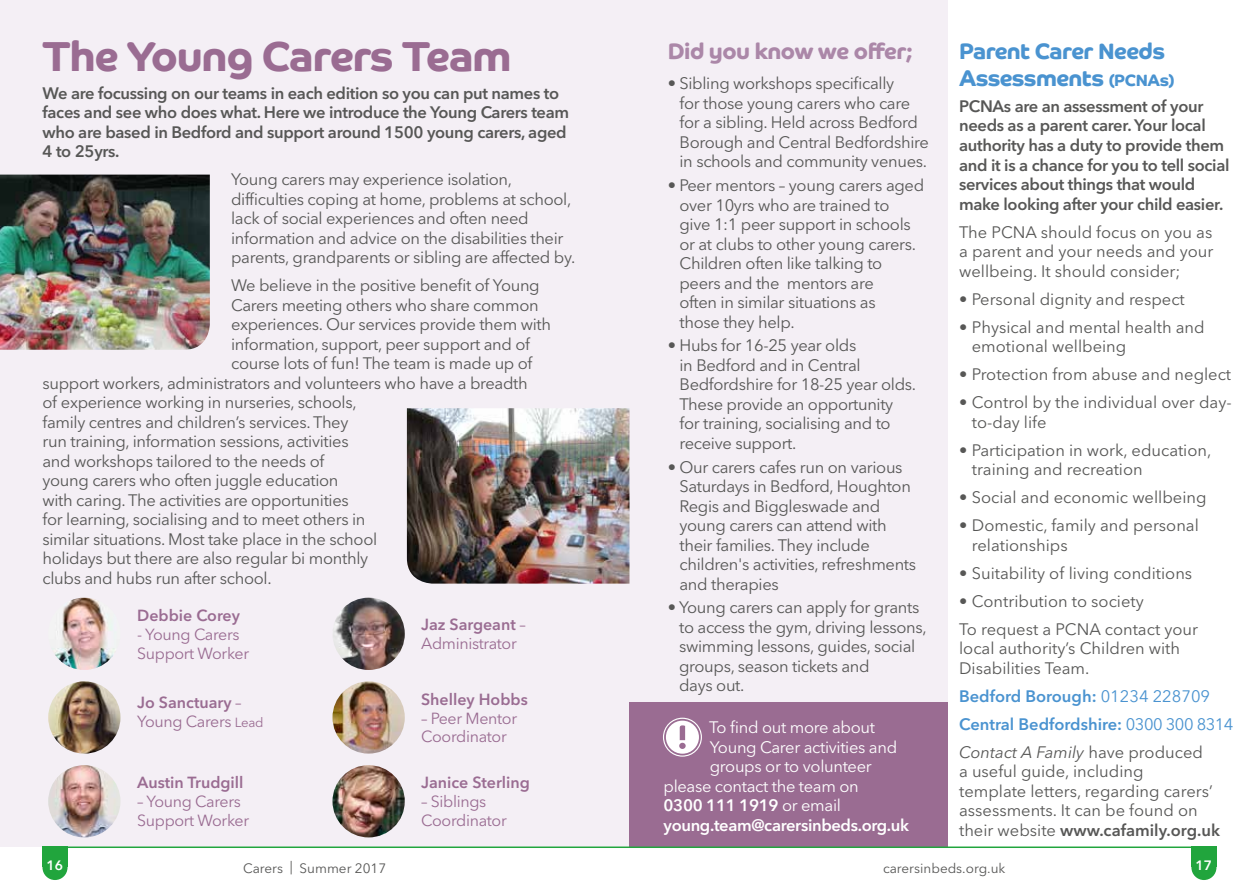
<style>
.page{position:relative;width:1259px;height:893px;background:#fff}
.page>*{position:absolute;margin:0;border:0;box-sizing:border-box;transform-origin:0 0}
.t1{font:700 42px "Co Headline W01";letter-spacing:-.02em;color:#9a6c92}
.t2{font:22.5px/27px "Co Headline Bd";letter-spacing:-.02em;color:#4a93d0}
.t3{font:22.5px "Co Headline Bd";letter-spacing:-.02em;color:#ab87a8}
.t4{font:16.5px/19.5px "Avenir Next LT Pro";letter-spacing:-.02em;color:#575756}
.t5{font:16.5px/19.5px "Avenir Next LT Pro";color:#575756}
.t6{font:600 16.5px/19.5px "Avenir Next LT Pro";letter-spacing:-.02em;color:#575756}
.t7{font:600 16.5px/28px "Avenir Next LT Pro";color:#4a93d0}
.t8{font:16.5px "Avenir Next LT Pro";letter-spacing:-.02em;color:#fff}
.t9{font:600 16.5px "Avenir Next LT Pro";letter-spacing:-.02em;color:#fff}
.t10{font:16.05px/18.9px "Avenir Next LT Pro";letter-spacing:-.02em;color:#9a6c92}
.t11{font:600 16.05px "Avenir Next LT Pro";color:#9a6c92}
.t12{font:13.5px "Avenir Next LT Pro";color:#575756}
.t13{font:600 13.5px "Avenir Next LT Pro";color:#fff}
.s1{font-weight:600}
.s2{font-size:13.2px}
.s3{font-weight:400}
.s4{font-size:16.5px}
.s5{font-weight:400;font-style:italic;color:#575756}
.s6{font-weight:400;color:#575756}
</style>
<div class="page">
<div style="left:0;top:0;width:947px;height:846px;background:#f4eff5"></div>
<div style="left:629px;top:702px;width:318px;height:144px;background:#9a6c92"></div>
<div style="left:666px;top:721px;width:33px;height:33px;background:#fff;border-radius:50%"></div>
<div style="left:663px;top:718px;width:39px;height:39px;border:1px solid #fff;border-radius:50%"></div>
<svg style="left:679px;top:725px;width:6px;height:24px"></svg>
<img style="left:0;top:175px;width:210px;height:175px">
<img style="left:407px;top:408px;width:222px;height:176px">
<img style="left:48px;top:598px;width:72px;height:72px;border-radius:36px">
<img style="left:332px;top:598px;width:73px;height:72px;border-radius:36px">
<img style="left:48px;top:681px;width:72px;height:73px;border-radius:36px">
<img style="left:332px;top:681px;width:73px;height:73px;border-radius:36px">
<img style="left:48px;top:765px;width:72px;height:72px;border-radius:36px">
<img style="left:332px;top:765px;width:73px;height:72px;border-radius:36px">
<div style="left:42px;top:847px;width:26px;height:20px;background:#21a53d"></div>
<div style="left:42px;top:855px;width:25px;height:25px;background:#21a53d;border-radius:50%"></div>
<div style="left:1191px;top:847px;width:25px;height:20px;background:#21a53d"></div>
<div style="left:1191px;top:855px;width:25px;height:25px;background:#21a53d;border-radius:50%"></div>
<hr style="left:42px;top:846px;width:1174px;height:2px;background:#21a53d">
<h1 class="t1" style="left:42px;top:32px;width:471px">The Young Carers Team</h1>
<p class="t6" style="left:42px;top:83px;width:528px">We are focussing on our teams in each edition so you can put names to faces and see who does what. Here we introduce the Young Carers team who are based in Bedford and support around 1500 young carers, aged 4 to 25yrs.</p>
<p class="t4" style="left:231px;top:170px;width:346px">Young carers may experience isolation, difficulties coping at home, problems at school, lack of social experiences and often need information and advice on the disabilities their parents, grandparents or sibling are affected by.</p>
<p class="t4" style="left:231px;top:276px;width:310px">We believe in the positive benefit of Young</p>
<p class="t4" style="left:231px;top:295px;width:309px">Carers meeting others who share common</p>
<p class="t4" style="left:231px;top:315px;width:321px">experiences. Our services provide them with</p>
<p class="t4" style="left:231px;top:334px;width:300px">information, support, peer support and of</p>
<p class="t4" style="left:231px;top:354px;width:303px">course lots of fun! The team is made up of</p>
<p class="t4" style="left:42px;top:373px;width:487px">support workers, administrators and volunteers who have a breadth</p>
<p class="t4" style="left:42px;top:393px;width:316px">of experience working in nurseries, schools,</p>
<p class="t4" style="left:42px;top:412px;width:307px">family centres and children’s services. They</p>
<p class="t4" style="left:42px;top:432px;width:308px">run training, information sessions, activities</p>
<p class="t4" style="left:42px;top:451px;width:283px">and workshops tailored to the needs of</p>
<p class="t4" style="left:42px;top:471px;width:297px">young carers who often juggle education</p>
<p class="t4" style="left:42px;top:490px;width:308px">with caring. The activities are opportunities</p>
<p class="t4" style="left:42px;top:510px;width:324px">for learning, socialising and to meet others in</p>
<p class="t4" style="left:42px;top:529px;width:336px">similar situations. Most take place in the school</p>
<p class="t4" style="left:42px;top:549px;width:327px">holidays but there are also regular bi monthly</p>
<p class="t4" style="left:42px;top:568px;width:231px">clubs and hubs run after school.</p>
<p class="t11" style="left:137px;top:606px;width:104px">Debbie Corey</p>
<p class="t10" style="left:137px;top:625px;width:113px">- Young Carers<br>Support Worker</p>
<p class="t10" style="left:421px;top:615px;width:106px"><span class="s1">Jaz Sargeant</span> –<br>Administrator</p>
<p class="t11" style="left:421px;top:689px;width:108px">Shelley Hobbs</p>
<p class="t10" style="left:421px;top:708px;width:97px">– Peer Mentor<br>Coordinator</p>
<p class="t11" style="left:137px;top:773px;width:108px">Austin Trudgill</p>
<p class="t10" style="left:137px;top:792px;width:113px">– Young Carers<br>Support Worker</p>
<p class="t10" style="left:137px;top:693px;width:128px"><span class="s1">Jo Sanctuary</span> –<br>Young Carers <span class="s2">Lead</span></p>
<p class="t11" style="left:421px;top:773px;width:110px">Janice Sterling</p>
<p class="t10" style="left:421px;top:792px;width:87px">– Siblings<br>Coordinator</p>
<h2 class="t3" style="left:668px;top:37px;width:247px">Did you know we offer;</h2>
<p class="t4" style="left:679px;top:74px;width:251px;text-indent:-12px">• Sibling workshops specifically<br>for those young carers who care for a sibling. Held across Bedford Borough and Central Bedfordshire in schools and community venues.</p>
<p class="t4" style="left:679px;top:176px;width:246px;text-indent:-12px">• Peer mentors – young carers aged over 10yrs who are trained to give 1:1 peer support in schools or at clubs to other young carers.<br>Children often like talking to peers and the mentors are<br>often in similar situations as<br>those they help.</p>
<p class="t4" style="left:679px;top:336px;width:238px;text-indent:-12px">• Hubs for 16-25 year olds<br>in Bedford and in Central<br>Bedfordshire for 18-25 year olds.<br>These provide an opportunity for training, socialising and to receive support.</p>
<p class="t4" style="left:679px;top:457px;width:238px;text-indent:-12px">• Our carers cafes run on various<br>Saturdays in Bedford, Houghton<br>Regis and Biggleswade and young carers can attend with their families. They include children's activities, refreshments and therapies</p>
<p class="t4" style="left:679px;top:598px;width:249px;text-indent:-11px">• Young carers can apply for grants to access the gym, driving lessons, swimming lessons, guides, social groups, season tickets and<br>days out.</p>
<p class="t8" style="left:709px;top:717px;width:167px">To find out more about</p>
<p class="t8" style="left:710px;top:737px;width:189px">Young Carer activities and</p>
<p class="t8" style="left:710px;top:756px;width:163px">groups or to volunteer</p>
<p class="t8" style="left:663px;top:776px;width:197px">please contact the team on</p>
<p class="t9" style="left:663px;top:795px;width:179px">0300 111 1919 <span class="s3">or email</span></p>
<p class="t9" style="left:663px;top:815px;width:247px">young.team@carersinbeds.org.uk</p>
<h2 class="t2" style="left:959px;top:38px;width:217px">Parent Carer Needs<br>Assessments <span class="s4">(PCNAs)</span></h2>
<p class="t6" style="left:959px;top:96px;width:272px">PCNAs are an assessment of your needs as a parent carer. Your local authority has a duty to provide them and it is a chance for you to tell social services about things that would make looking after your child easier.</p>
<p class="t4" style="left:959px;top:222px;width:256px;text-align:justify">The PCNA should focus on you as a parent and your needs and your wellbeing. It should consider;</p>
<p class="t5" style="left:959px;top:289px;width:227px">• Personal dignity and respect</p>
<p class="t5" style="left:972px;top:317px;width:234px;text-indent:-13px">• Physical and mental health and emotional wellbeing</p>
<p class="t5" style="left:959px;top:365px;width:273px">• Protection from abuse and neglect</p>
<p class="t5" style="left:972px;top:393px;width:261px;text-indent:-13px">• Control by the individual over day&shy;to-day life</p>
<p class="t5" style="left:972px;top:440px;width:241px;text-indent:-13px">• Participation in work, education, training and recreation</p>
<p class="t5" style="left:959px;top:488px;width:249px">• Social and economic wellbeing</p>
<p class="t5" style="left:972px;top:516px;width:228px;text-indent:-13px">• Domestic, family and personal relationships</p>
<p class="t5" style="left:959px;top:563px;width:235px">• Suitability of living conditions</p>
<p class="t5" style="left:959px;top:587px;width:240px;line-height:28px">• Contribution to society<br>To request a PCNA contact your</p>
<p class="t5" style="left:959px;top:639px;width:222px">local authority’s Children with<br>Disabilities Team.</p>
<p class="t7" style="left:959px;top:682px;width:276px">Bedford Borough: <span class="s3">01234 228709<br></span>Central Bedfordshire: <span class="s3">0300 300 8314<br></span><span class="s5">Contact A Family</span> <span class="s6">have produced</span></p>
<p class="t5" style="left:959px;top:762px;width:262px">a useful guide, including<br>template letters, regarding carers’ assessments. It can be found on their website <span class="s1">www.cafamily.org.uk</span></p>
<p class="t13" style="left:47px;top:857px;width:18px">16</p>
<p class="t12" style="left:243px;top:860px;width:144px">Carers | Summer 2017</p>
<p class="t12" style="left:883px;top:860px;width:124px">carersinbeds.org.uk</p>
<p class="t13" style="left:1195px;top:857px;width:18px">17</p>
</div>
